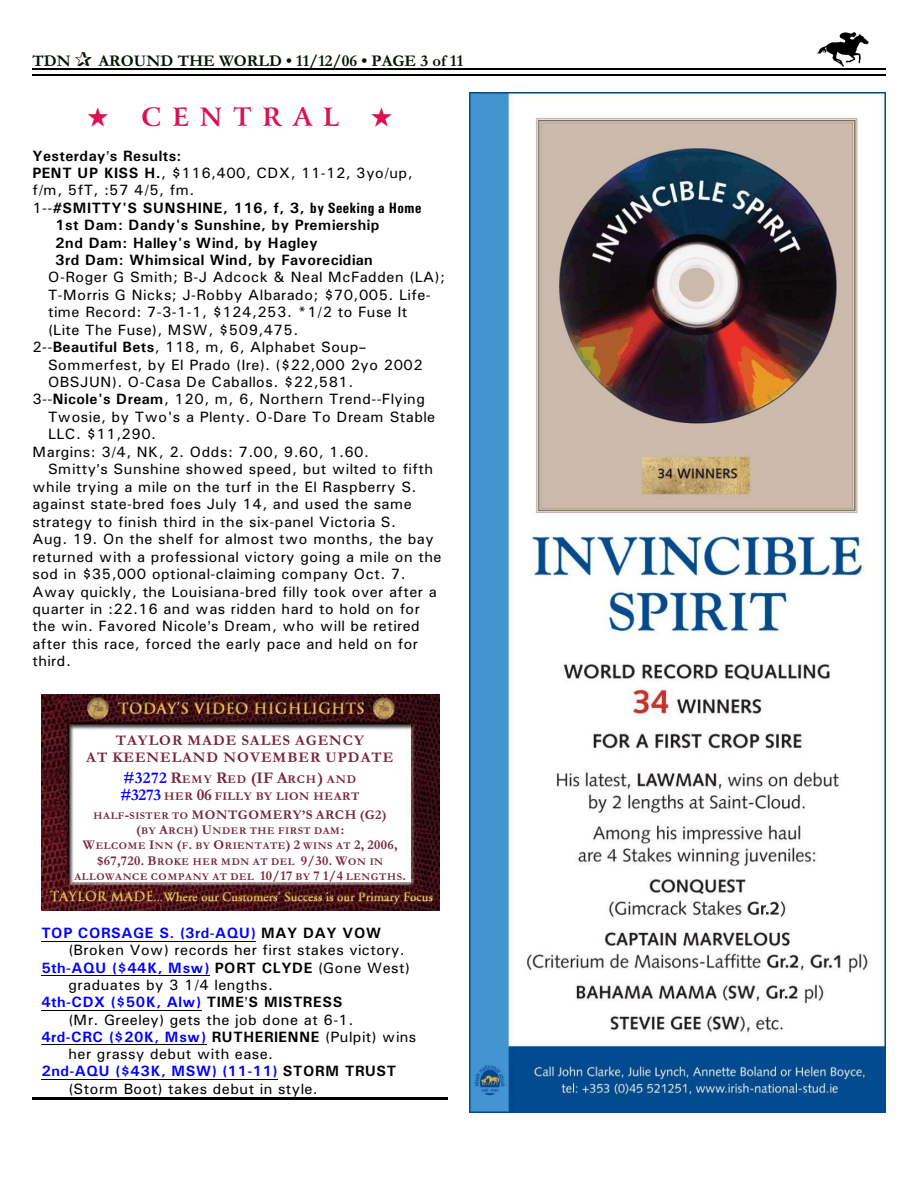
<style>
.page{position:relative;width:918px;height:1188px;background:#fff}
.page>*{position:absolute;margin:0;border:0;box-sizing:border-box;transform-origin:0 0}
.t1{font:700 25.5px "Arrus BT";letter-spacing:.43em;color:#db124d}
.t2{font:700 16.5px "Garamond";color:#001400}
.t3{font:15px "Univers";letter-spacing:.03em;color:#000}
.t4{font:700 15px "Univers";letter-spacing:.04em;color:#00f}
.t5{font:700 15px "Univers";letter-spacing:.03em;color:#000}
.t6{font:700 15px/17px "Garamond";letter-spacing:.07em;color:#752638;text-align:center}
.t7{font:700 13.5px "Garamond";letter-spacing:.045em;color:#752638}
.t8{font:700 12px/17.7px "Garamond";letter-spacing:.06em;color:#752638}
.t9{font:700 10.5px/15.1px "Garamond";letter-spacing:.06em;color:#752638;text-align:center}
.s1{font-weight:700}
.s2{font-weight:400}
.s3{font-family:"Univers Condensed"}
.s4{font-size:16.5px;color:#00f}
.s5{font-size:16.5px}
.s6{font-size:10.5px}
.s7{font-size:13.5px}
.s8{color:#000}
.s9{font-weight:400;color:#000}
</style>
<div class="page">
<img style="left:817px;top:32px;width:51px;height:34px">
<hr style="left:32px;top:68px;width:853px;height:1px;background:#000">
<hr style="left:32px;top:75px;width:853px;height:1px;background:#000">
<hr style="left:41px;top:941px;width:215px;height:1px;background:#000">
<hr style="left:41px;top:975px;width:169px;height:1px;background:#000">
<hr style="left:41px;top:1010px;width:161px;height:1px;background:#000">
<hr style="left:41px;top:1044px;width:165px;height:1px;background:#000">
<hr style="left:41px;top:1079px;width:237px;height:1px;background:#000">
<img style="left:41px;top:695px;width:398px;height:216px">
<hr style="left:32px;top:1097px;width:416px;height:3px;background:#000">
<img style="left:470px;top:93px;width:416px;height:1019px">
<p class="t2" style="left:32px;top:55px;width:40px">TDN</p>
<p class="t2" style="left:98px;top:55px;width:366px">AROUND THE WORLD • 11/12/06 • PAGE 3 of 11</p>
<h1 class="t1" style="left:87px;top:107px;width:253px">★ CENTRAL</h1>
<p class="t5" style="left:32px;top:150px;width:151px">Yesterday s Results:</p>
<p class="t3" style="left:32px;top:168px;width:382px"><span class="s1">PENT UP KISS H.</span>, $116,400, CDX, 11-12, 3yo/up,</p>
<p class="t3" style="left:32px;top:185px;width:164px">f/m, 5fT, :57 4/5, fm.</p>
<p class="t5" style="left:32px;top:203px;width:391px"><span class="s2">1--</span>#SMITTY'S SUNSHINE, 116, f, 3, <span class="s3">by Seeking a Home</span></p>
<p class="t5" style="left:55px;top:220px;width:326px">1st Dam: Dandy's Sunshine, by Premiership</p>
<p class="t5" style="left:55px;top:237px;width:264px">2nd Dam: Halley's Wind, by Hagley</p>
<p class="t5" style="left:55px;top:254px;width:319px">3rd Dam: Whimsical Wind, by Favorecidian</p>
<p class="t3" style="left:48px;top:272px;width:399px">O-Roger G Smith; B-J Adcock &amp; Neal McFadden (LA);</p>
<p class="t3" style="left:48px;top:289px;width:384px">T-Morris G Nicks; J-Robby Albarado; $70,005. Life-</p>
<p class="t3" style="left:48px;top:307px;width:361px">time Record: 7-3-1-1, $124,253. *1/2 to Fuse It</p>
<p class="t3" style="left:48px;top:324px;width:252px">(Lite The Fuse), MSW, $509,475.</p>
<p class="t3" style="left:32px;top:342px;width:328px">2--<span class="s1">Beautiful Bets</span>, 118, m, 6, Alphabet Soup</p>
<p class="t3" style="left:48px;top:359px;width:376px">Sommerfest, by El Prado (Ire). ($22,000 2yo 2002</p>
<p class="t3" style="left:48px;top:377px;width:307px">OBSJUN). O-Casa De Caballos. $22,581.</p>
<p class="t3" style="left:32px;top:394px;width:394px">3--<span class="s1">Nicole's Dream</span>, 120, m, 6, Northern Trend--Flying</p>
<p class="t3" style="left:48px;top:412px;width:389px">Twosie, by Two's a Plenty. O-Dare To Dream Stable</p>
<p class="t3" style="left:48px;top:429px;width:110px">LLC. $11,290.</p>
<p class="t3" style="left:32px;top:447px;width:338px">Margins: 3/4, NK, 2. Odds: 7.00, 9.60, 1.60.</p>
<p class="t3" style="left:48px;top:464px;width:386px">Smitty s Sunshine showed speed, but wilted to fifth</p>
<p class="t3" style="left:32px;top:481px;width:386px">while trying a mile on the turf in the El Raspberry S.</p>
<p class="t3" style="left:32px;top:499px;width:381px">against state-bred foes July 14, and used the same</p>
<p class="t3" style="left:32px;top:516px;width:365px">strategy to finish third in the six-panel Victoria S.</p>
<p class="t3" style="left:32px;top:534px;width:403px">Aug. 19. On the shelf for almost two months, the bay</p>
<p class="t3" style="left:32px;top:551px;width:411px">returned with a professional victory going a mile on the</p>
<p class="t3" style="left:32px;top:569px;width:375px">sod in $35,000 optional-claiming company Oct. 7.</p>
<p class="t3" style="left:32px;top:586px;width:406px">Away quickly, the Louisiana-bred filly took over after a</p>
<p class="t3" style="left:32px;top:604px;width:389px">quarter in :22.16 and was ridden hard to hold on for</p>
<p class="t3" style="left:32px;top:621px;width:389px">the win. Favored Nicole s Dream, who will be retired</p>
<p class="t3" style="left:32px;top:639px;width:387px">after this race, forced the early pace and held on for</p>
<p class="t3" style="left:32px;top:656px;width:40px">third.</p>
<p class="t6" style="left:86px;top:734px;width:309px">TAYLOR MADE SALES AGENCY<br>AT KEENELAND NOVEMBER UPDATE</p>
<p class="t8" style="left:121px;top:771px;width:240px"><span class="s4">#3272</span> <span class="s5">R</span>EMY <span class="s5">R</span>ED <span class="s5">(IF A</span>RCH<span class="s5">)</span> AND <span class="s4">#3273</span> HER <span class="s5">06</span> FILLY BY LION HEART</p>
<p class="t7" style="left:94px;top:810px;width:295px"><span class="s6">HALF</span>-<span class="s6">SISTER TO</span> MONTGOMERY’S ARCH (G2)</p>
<p class="t9" style="left:75px;top:825px;width:333px"><span class="s7">(</span>BY <span class="s7">A</span>RCH<span class="s7">) U</span>NDER THE FIRST DAM<span class="s7">:<br>W</span>ELCOME <span class="s7">I</span>NN <span class="s7">(</span>F<span class="s7">.</span> BY <span class="s7">O</span>RIENTATE<span class="s7">) 2</span> WINS AT <span class="s7">2, 2006, $67,720. B</span>ROKE HER MDN AT DEL <span class="s7">9/30. W</span>ON IN ALLOWANCE COMPANY AT DEL <span class="s7">10/17</span> BY <span class="s7">7 1/4</span> LENGTHS<span class="s7">.</span></p>
<p class="t4" style="left:41px;top:928px;width:341px">TOP CORSAGE S. (3rd-AQU) <span class="s8">MAY DAY VOW</span></p>
<p class="t3" style="left:68px;top:945px;width:338px">(Broken Vow) records her first stakes victory.</p>
<p class="t4" style="left:41px;top:962px;width:370px">5th-AQU ($44K, Msw) <span class="s8">PORT CLYDE</span> <span class="s9">(Gone West)</span></p>
<p class="t3" style="left:68px;top:980px;width:206px">graduates by 3 1/4 lengths.</p>
<p class="t4" style="left:41px;top:997px;width:303px">4th-CDX ($50K, Alw) <span class="s8">TIME S MISTRESS</span></p>
<p class="t3" style="left:68px;top:1014px;width:287px">(Mr. Greeley) gets the job done at 6-1.</p>
<p class="t4" style="left:41px;top:1032px;width:377px">4rd-CRC ($20K, Msw) <span class="s8">RUTHERIENNE</span> <span class="s9">(Pulpit) wins</span></p>
<p class="t3" style="left:68px;top:1049px;width:206px">her grassy debut with ease.</p>
<p class="t4" style="left:41px;top:1066px;width:356px">2nd-AQU ($43K, MSW) (11-11) <span class="s8">STORM TRUST</span></p>
<p class="t3" style="left:68px;top:1083px;width:251px">(Storm Boot) takes debut in style.</p>
</div>
